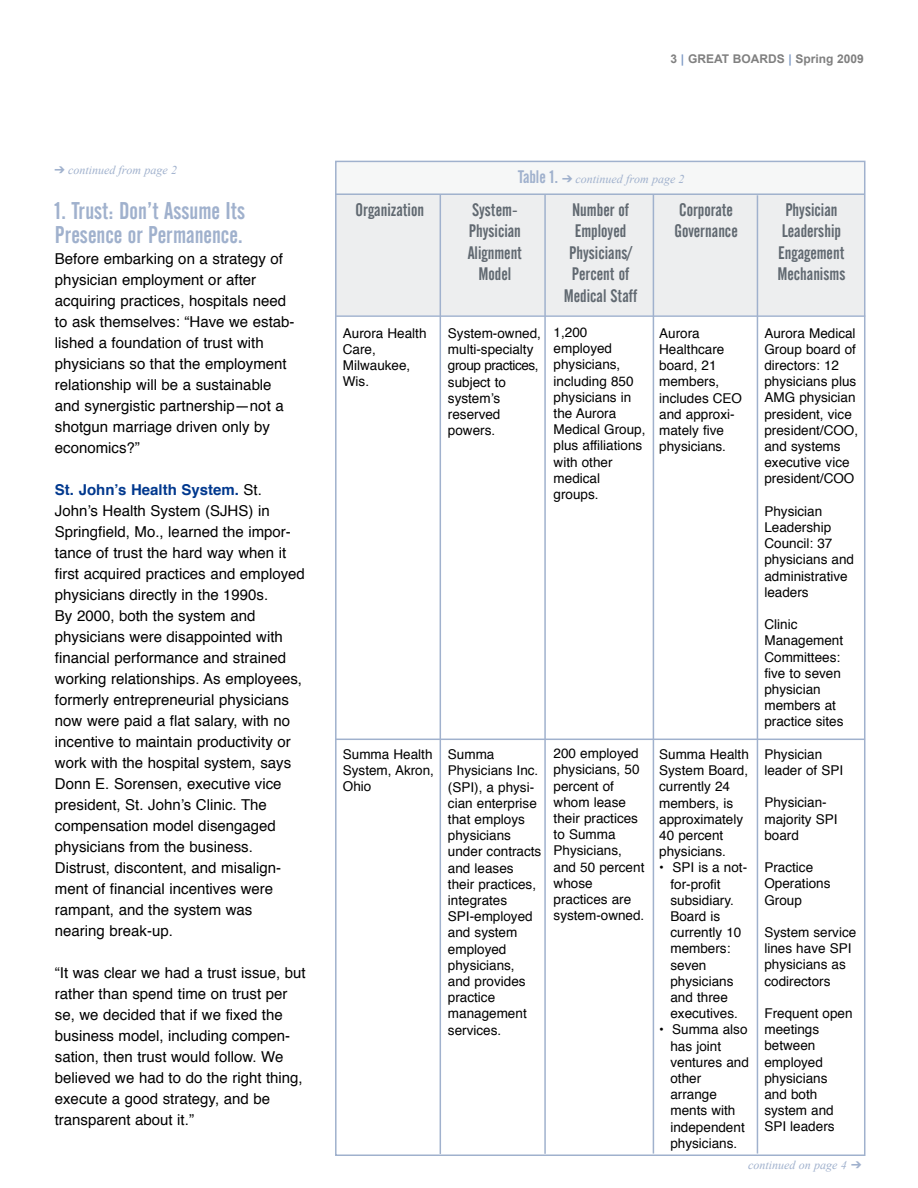
<style>
.page{position:relative;width:918px;height:1188px;background:#fff}
.page>*{position:absolute;margin:0;border:0;box-sizing:border-box;transform-origin:0 0}
.t1{font:24px/24px "Alternate Gothic No 2 BT";color:#a0b1cd}
.t2{font:18px/21.6px "Alternate Gothic No 2 BT";color:#616971;text-align:center}
.t3{font:15px/21px "Helvetica";color:#000}
.t4{font:13.5px/16.2px "Helvetica";color:#000}
.t5{font:italic 12px "Times New Roman";color:#a0b1cd}
.t6{font:700 12px "Arial";color:#808080}
.s1{color:#809cc6}
.s2{font-family:"Zingbats SW";font-style:normal;font-size:15px}
.s3{font-weight:700;color:#00388e}
.s4{font-family:"Alternate Gothic No 2 BT";font-style:normal;font-size:18px}
</style>
<div class="page">
<div style="left:337px;top:194px;width:527px;height:121px;background:#edeeef"></div>
<div style="left:337px;top:161px;width:527px;height:33px;background:#f6f7f7"></div>
<hr style="left:335px;top:193px;width:529px;height:2px;background:#a0b1cd">
<hr style="left:336px;top:315px;width:529px;height:2px;background:#a0b1cd">
<hr style="left:440px;top:195px;width:1px;height:959px;background:#a0b1cd">
<hr style="left:653px;top:194px;width:1px;height:960px;background:#a0b1cd">
<hr style="left:757px;top:195px;width:1px;height:959px;background:#a0b1cd">
<hr style="left:544px;top:195px;width:2px;height:959px;background:#a0b1cd">
<hr style="left:336px;top:739px;width:529px;height:1px;background:#a0b1cd">
<p class="t6" style="left:671px;top:51px;width:195px">3 <span class="s1">|</span> GREAT BOARDS <span class="s1">|</span> Spring 2009</p>
<p class="t5" style="left:55px;top:162px;width:124px"><span class="s2">‘</span> continued from page 2</p>
<p class="t1" style="left:55px;top:199px;width:192px">1. Trust: Don’t Assume Its<br>Presence or Permanence.</p>
<p class="t3" style="left:55px;top:249px;width:241px">Before embarking on a strategy of physician employment or after acquiring practices, hospitals need to ask themselves: “Have we estab&shy;lished a foundation of trust with physicians so that the employment relationship will be a sustainable and synergistic partnership—not a shotgun marriage driven only by economics?”</p>
<p class="t3" style="left:55px;top:480px;width:252px"><span class="s3">St. Johnʼs Health System.</span> St.<br>Johnʼs Health System (SJHS) in Springfield, Mo., learned the impor&shy;tance of trust the hard way when it first acquired practices and employed physicians directly in the 1990s.<br>By 2000, both the system and physicians were disappointed with financial performance and strained working relationships. As employees, formerly entrepreneurial physicians now were paid a flat salary, with no incentive to maintain productivity or work with the hospital system, says Donn E. Sorensen, executive vice president, St. Johnʼs Clinic. The compensation model disengaged physicians from the business.<br>Distrust, discontent, and misalign&shy;ment of financial incentives were rampant, and the system was nearing break-up.</p>
<p class="t3" style="left:55px;top:963px;width:252px">“It was clear we had a trust issue, but rather than spend time on trust per se, we decided that if we fixed the business model, including compen&shy;sation, then trust would follow. We believed we had to do the right thing, execute a good strategy, and be transparent about it.”</p>
<p class="t5" style="left:518px;top:171px;width:168px"><span class="s4">Table 1.</span> <span class="s2">‘</span> continued from page 2</p>
<p class="t2" style="left:355px;top:199px;width:70px">Organization</p>
<p class="t4" style="left:343px;top:325px;width:85px">Aurora Health<br>Care,<br>Milwaukee,<br>Wis.</p>
<p class="t2" style="left:468px;top:199px;width:56px">System-<br>Physician<br>Alignment<br>Model</p>
<p class="t4" style="left:448px;top:325px;width:95px">System-owned, multi-specialty group practices, subject to systemʼs reserved powers.</p>
<p class="t2" style="left:564px;top:199px;width:75px">Number of<br>Employed<br>Physicians/<br>Percent of<br>Medical Staff</p>
<p class="t4" style="left:554px;top:325px;width:93px">1,200 employed physicians, including 850 physicians in the Aurora<br>Medical Group, plus affiliations with other medical groups.</p>
<p class="t2" style="left:675px;top:199px;width:65px;text-align:left">Corporate<br>Governance</p>
<p class="t4" style="left:659px;top:325px;width:84px">Aurora<br>Healthcare board, 21 members, includes CEO and approxi&shy;mately five physicians.</p>
<p class="t4" style="left:343px;top:746px;width:93px;text-align:justify">Summa Health System, Akron, Ohio</p>
<p class="t4" style="left:448px;top:747px;width:95px">Summa<br>Physicians Inc. (SPI), a physi&shy;cian enterprise that employs physicians under contracts and leases their practices, integrates<br>SPI-employed and system employed physicians,<br>and provides practice management services.</p>
<p class="t4" style="left:554px;top:746px;width:92px">200 employed physicians, 50 percent of whom lease their practices to Summa<br>Physicians, and 50 percent whose practices are system-owned.</p>
<p class="t4" style="left:659px;top:747px;width:91px">Summa Health<br>System Board, currently 24 members, is approximately<br>40 percent physicians.</p>
<p class="t4" style="left:670px;top:860px;width:78px;text-indent:-11px">• SPI is a not&shy;for-profit subsidiary.<br>Board is currently 10 members: seven physicians and three executives.</p>
<p class="t4" style="left:670px;top:1022px;width:80px;text-indent:-11px">• Summa also has joint ventures and other arrange ments with independent physicians.</p>
<p class="t2" style="left:777px;top:199px;width:69px">Physician<br>Leadership<br>Engagement<br>Mechanisms</p>
<p class="t4" style="left:764px;top:325px;width:95px">Aurora Medical<br>Group board of directors: 12 physicians plus<br>AMG physician president, vice president/COO, and systems executive vice president/COO</p>
<p class="t4" style="left:764px;top:503px;width:91px">Physician<br>Leadership<br>Council: 37 physicians and administrative leaders</p>
<p class="t4" style="left:764px;top:617px;width:81px">Clinic<br>Management<br>Committees: five to seven physician members at practice sites</p>
<p class="t4" style="left:764px;top:746px;width:80px">Physician leader of SPI</p>
<p class="t4" style="left:764px;top:795px;width:75px">Physician&shy;majority SPI board</p>
<p class="t4" style="left:764px;top:860px;width:68px">Practice<br>Operations<br>Group</p>
<p class="t4" style="left:764px;top:925px;width:93px">System service lines have SPI physicians as codirectors</p>
<p class="t4" style="left:764px;top:1006px;width:90px">Frequent open meetings between employed physicians and both system and<br>SPI leaders</p>
<p class="t5" style="left:748px;top:1157px;width:115px">continued on page 4 <span class="s2">‘</span></p>
</div>
